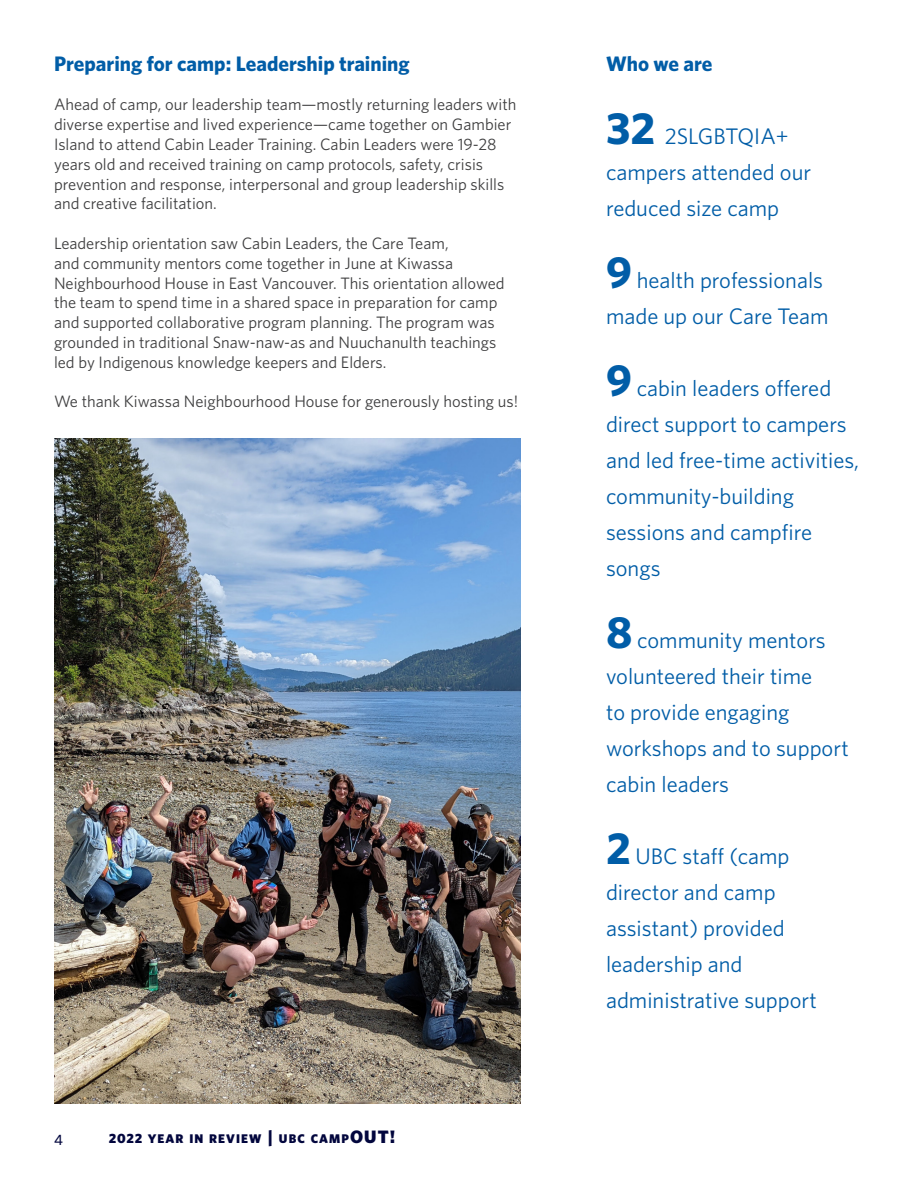
<style>
.page{position:relative;width:918px;height:1188px;background:#fff}
.page>*{position:absolute;margin:0;border:0;box-sizing:border-box;transform-origin:0 0}
.Pull_Quote{font:22.5px/36px "Whitney";color:#015da7}
.Body_Text{font:700 21px "Whitney";color:#015da7}
.Body_Text-2{font:16.5px/19.8px "Whitney";color:#3e3e3f}
.t1{font:500 15px "Whitney";color:#02063d}
.t2{font:900 12.6px "Whitney";letter-spacing:.085em;color:#02063d}
.s1{font-size:13.5px}
.s2{font-size:18px}
.s3{font-weight:700;font-size:45px}
</style>
<div class="page">
<img style="left:54px;top:438px;width:467px;height:666px">
<p class="Body_Text" style="left:54px;top:49px;width:357px">Preparing for camp: Leadership training</p>
<p class="Body_Text-2" style="left:54px;top:94px;width:464px">Ahead of camp, our leadership team—mostly returning leaders with diverse expertise and lived experience—came together on Gambier Island to attend Cabin Leader Training. Cabin Leaders were 19-28 years old and received training on camp protocols, safety, crisis prevention and response, interpersonal and group leadership skills and creative facilitation.</p>
<p class="Body_Text-2" style="left:54px;top:233px;width:452px">Leadership orientation saw Cabin Leaders, the Care Team,<br>and community mentors come together in June at Kiwassa Neighbourhood House in East Vancouver. This orientation allowed the team to spend time in a shared space in preparation for camp and supported collaborative program planning. The program was grounded in traditional Snaw-naw-as and Nuuchanulth teachings led by Indigenous knowledge keepers and Elders.</p>
<p class="Body_Text-2" style="left:54px;top:391px;width:466px">We thank Kiwassa Neighbourhood House for generously hosting us!</p>
<p class="t1" style="left:54px;top:1130px;width:10px">4</p>
<p class="t2" style="left:109px;top:1130px;width:288px"><span class="s1">2022</span> YEAR IN REVIEW <span class="s2">|</span> UBC CAMP<span class="s2">OUT!</span></p>
<p class="Body_Text" style="left:606px;top:49px;width:108px">Who we are</p>
<p class="Pull_Quote" style="left:606px;top:118px;width:207px"><span class="s3">32</span> 2SLGBTQIA+ campers attended our reduced size camp</p>
<p class="Pull_Quote" style="left:606px;top:262px;width:224px"><span class="s3">9</span> health professionals made up our Care Team</p>
<p class="Pull_Quote" style="left:606px;top:370px;width:255px"><span class="s3">9</span> cabin leaders offered direct support to campers and led free-time activities, community-building sessions and campfire songs</p>
<p class="Pull_Quote" style="left:606px;top:622px;width:244px"><span class="s3">8</span> community mentors volunteered their time<br>to provide engaging workshops and to support cabin leaders</p>
<p class="Pull_Quote" style="left:606px;top:838px;width:213px"><span class="s3">2</span> UBC staff (camp director and camp assistant) provided leadership and administrative support</p>
</div>
